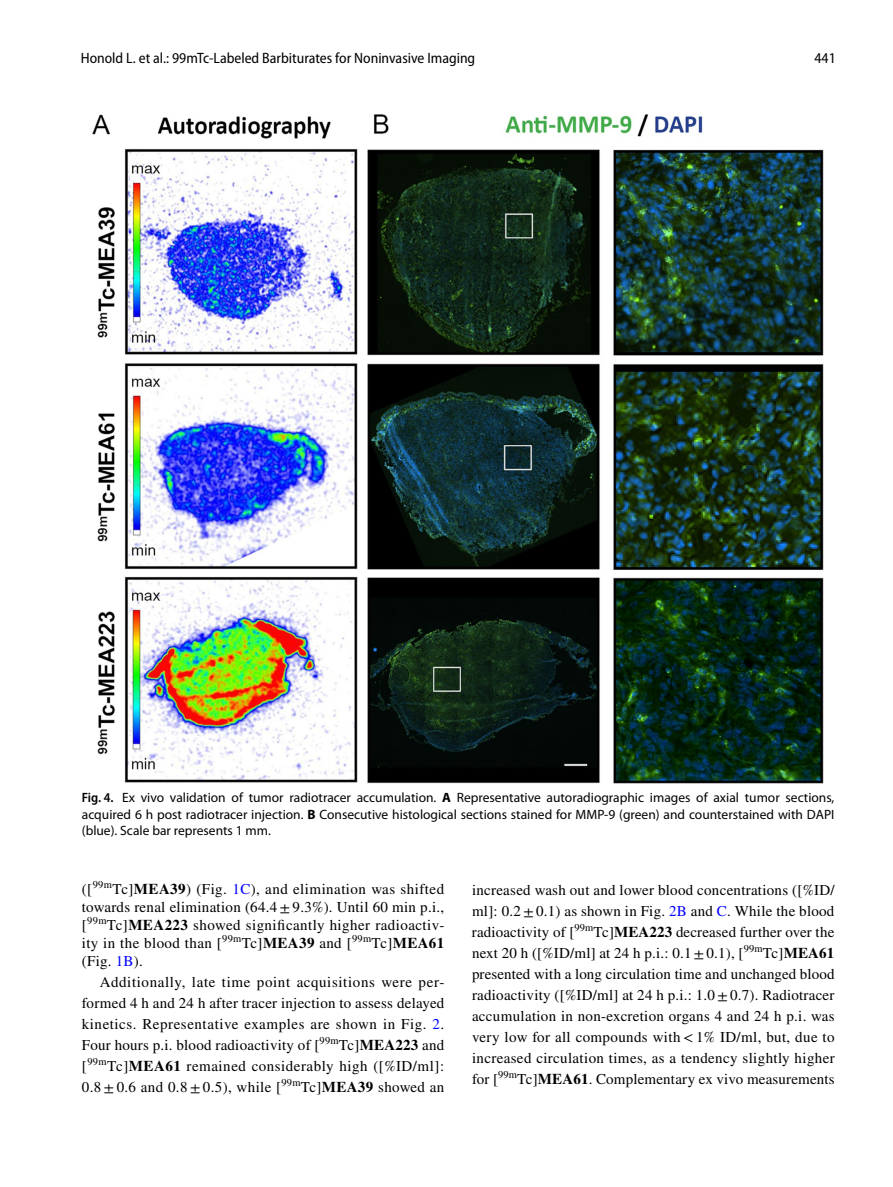
<style>
.page{position:relative;width:893px;height:1187px;background:#fff}
.page>*{position:absolute;margin:0;border:0;box-sizing:border-box;transform-origin:0 0}
.t1{font:15px/21px "STIX";letter-spacing:.025em;color:#000;text-align:justify}
.t2{font:15px "Myriad Pro Semi Cn 2";color:#000}
.t3{font:15px "Myriad Pro Semi Cn 22";color:#000}
.t4{font:13.5px/16.5px "Myriad Pro Regular 2";color:#000;text-align:justify}
.s1{font-family:"Myriad Pro";font-weight:600;font-stretch:semi-condensed}
.s2{font-family:"Myriad Pro";font-weight:700}
.s3{font-weight:700}
.s4{color:#00f}
</style>
<div class="page">
<img style="left:92px;top:115px;width:732px;height:668px">
<p class="t2" style="left:81px;top:50px;width:396px">Honold L. et al.: 99mTc-Labeled Barbiturates for Noninvasive Imaging</p>
<p class="t3" style="left:814px;top:50px;width:23px">441</p>
<p class="t4" style="left:82px;top:789px;width:754px"><span class="s1">Fig. 4.</span> Ex vivo validation of tumor radiotracer accumulation. <span class="s2">A</span> Representative autoradiographic images of axial tumor sections, acquired 6 h post radiotracer injection. <span class="s2">B</span> Consecutive histological sections stained for MMP-9 (green) and counterstained with DAPI (blue). Scale bar represents 1 mm.</p>
<p class="t1" style="left:82px;top:881px;width:364px;line-height:18px">([<sup>99m</sup>Tc]<span class="s3">MEA39</span>) (Fig. <span class="s4">1C</span>), and elimination was shifted towards renal elimination (64.4±9.3%). Until 60 min p.i., [<sup>99m</sup>Tc]<span class="s3">MEA223</span> showed significantly higher radioactiv&shy;ity in the blood than [<sup>99m</sup>Tc]<span class="s3">MEA39</span> and [<sup>99m</sup>Tc]<span class="s3">MEA61 </span>(Fig. <span class="s4">1B</span>).</p>
<p class="t1" style="left:82px;top:972px;width:364px;text-indent:18px">Additionally, late time point acquisitions were per&shy;formed 4 h and 24 h after tracer injection to assess delayed kinetics. Representative examples are shown in Fig. <span class="s4">2</span>.<br>Four hours p.i. blood radioactivity of [<sup>99m</sup>Tc]<span class="s3">MEA223</span> and [<sup>99m</sup>Tc]<span class="s3">MEA61</span> remained considerably high ([%ID/ml]:<br>0.8±0.6 and 0.8±0.5), while [<sup>99m</sup>Tc]<span class="s3">MEA39</span> showed an</p>
<p class="t1" style="left:472px;top:880px;width:364px">increased wash out and lower blood concentrations ([%ID/ ml]: 0.2±0.1) as shown in Fig. <span class="s4">2B</span> and <span class="s4">C</span>. While the blood radioactivity of [<sup>99m</sup>Tc]<span class="s3">MEA223</span> decreased further over the next 20 h ([%ID/ml] at 24 h p.i.: 0.1±0.1), [<sup>99m</sup>Tc]<span class="s3">MEA61 </span>presented with a long circulation time and unchanged blood radioactivity ([%ID/ml] at 24 h p.i.: 1.0±0.7). Radiotracer accumulation in non-excretion organs 4 and 24 h p.i. was very low for all compounds with&lt; 1% ID/ml, but, due to increased circulation times, as a tendency slightly higher for [<sup>99m</sup>Tc]<span class="s3">MEA61</span>. Complementary ex vivo measurements</p>
</div>
